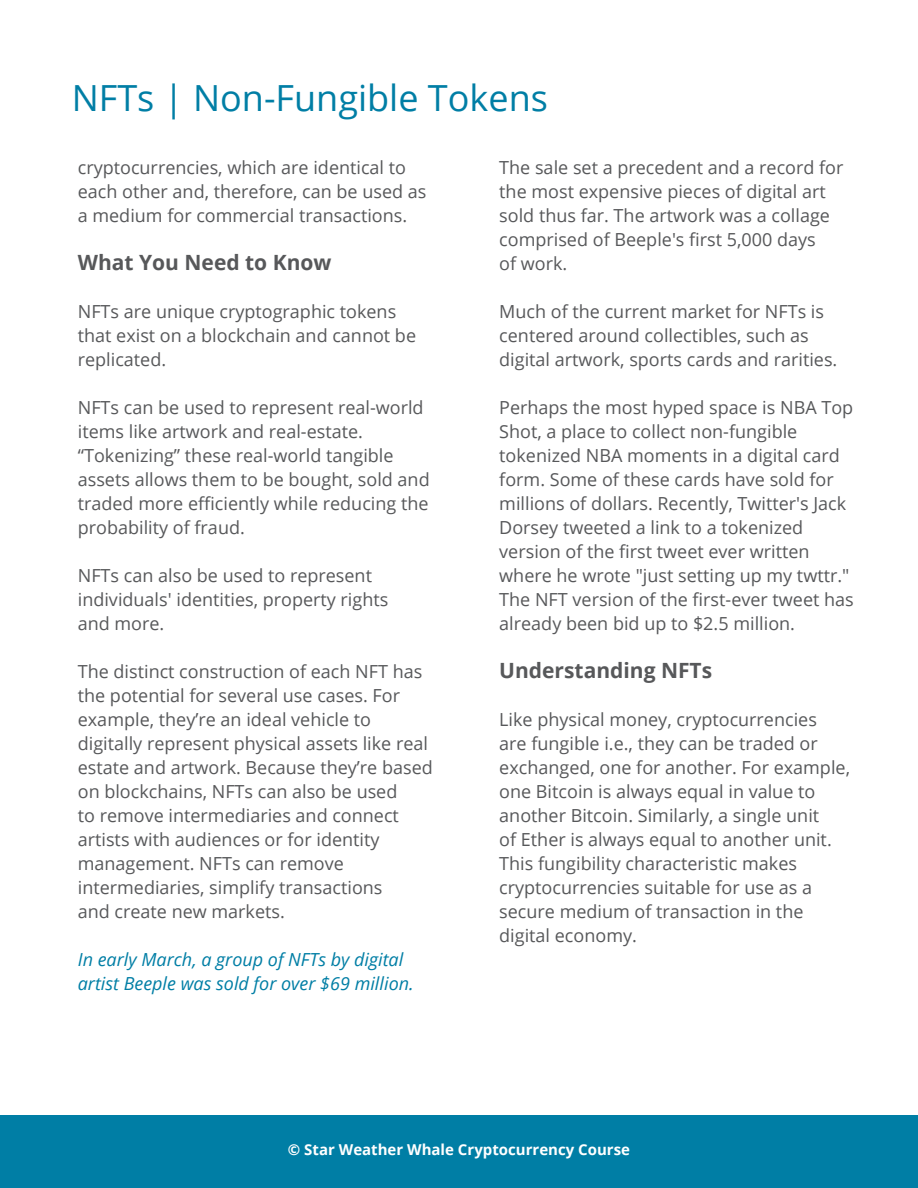
<style>
.page{position:relative;width:918px;height:1188px;background:#fff}
.page>*{position:absolute;margin:0;border:0;box-sizing:border-box;transform-origin:0 0}
.t1{font:36px "Open Sans";color:#007ea5}
.t2{font:700 21px "Open Sans";color:#57585a}
.t3{font:18px/24px "Open Sans";color:#57585a}
.t4{font:italic 18px/24px "Open Sans";color:#007ea5}
.t5{font:700 15px "Open Sans";color:#fff}
</style>
<div class="page">
<div style="left:0;top:1116px;width:918px;height:72px;background:#007ea5"></div>
<h1 class="t1" style="left:72px;top:73px;width:478px">NFTs | Non-Fungible Tokens</h1>
<p class="t3" style="left:78px;top:155px;width:350px">cryptocurrencies, which are identical to each other and, therefore, can be used as a medium for commercial transactions.</p>
<p class="t2" style="left:78px;top:248px;width:255px">What You Need to Know</p>
<p class="t3" style="left:78px;top:299px;width:340px">NFTs are unique cryptographic tokens that exist on a blockchain and cannot be replicated.</p>
<p class="t3" style="left:78px;top:395px;width:353px">NFTs can be used to represent real-world items like artwork and real-estate. “Tokenizing” these real-world tangible assets allows them to be bought, sold and traded more efficiently while reducing the probability of fraud.</p>
<p class="t3" style="left:78px;top:563px;width:312px">NFTs can also be used to represent individuals' identities, property rights and more.</p>
<p class="t3" style="left:78px;top:659px;width:357px">The distinct construction of each NFT has the potential for several use cases. For example, they’re an ideal vehicle to digitally represent physical assets like real estate and artwork. Because they’re based on blockchains, NFTs can also be used<br>to remove intermediaries and connect artists with audiences or for identity management. NFTs can remove intermediaries, simplify transactions<br>and create new markets.</p>
<p class="t4" style="left:78px;top:947px;width:337px">In early March, a group of NFTs by digital artist Beeple was sold for over $69 million.</p>
<p class="t3" style="left:499px;top:155px;width:346px">The sale set a precedent and a record for the most expensive pieces of digital art sold thus far. The artwork was a collage comprised of Beeple's first 5,000 days<br>of work.</p>
<p class="t3" style="left:499px;top:299px;width:340px">Much of the current market for NFTs is centered around collectibles, such as digital artwork, sports cards and rarities.</p>
<p class="t3" style="left:499px;top:395px;width:356px">Perhaps the most hyped space is NBA Top Shot, a place to collect non-fungible tokenized NBA moments in a digital card form. Some of these cards have sold for millions of dollars. Recently, Twitter's Jack Dorsey tweeted a link to a tokenized version of the first tweet ever written where he wrote "just setting up my twttr." The NFT version of the first-ever tweet has already been bid up to $2.5 million.</p>
<p class="t2" style="left:499px;top:656px;width:214px">Understanding NFTs</p>
<p class="t3" style="left:499px;top:707px;width:352px">Like physical money, cryptocurrencies<br>are fungible i.e., they can be traded or exchanged, one for another. For example, one Bitcoin is always equal in value to another Bitcoin. Similarly, a single unit<br>of Ether is always equal to another unit.<br>This fungibility characteristic makes cryptocurrencies suitable for use as a secure medium of transaction in the digital economy.</p>
<p class="t5" style="left:288px;top:1139px;width:344px">© Star Weather Whale Cryptocurrency Course</p>
</div>
